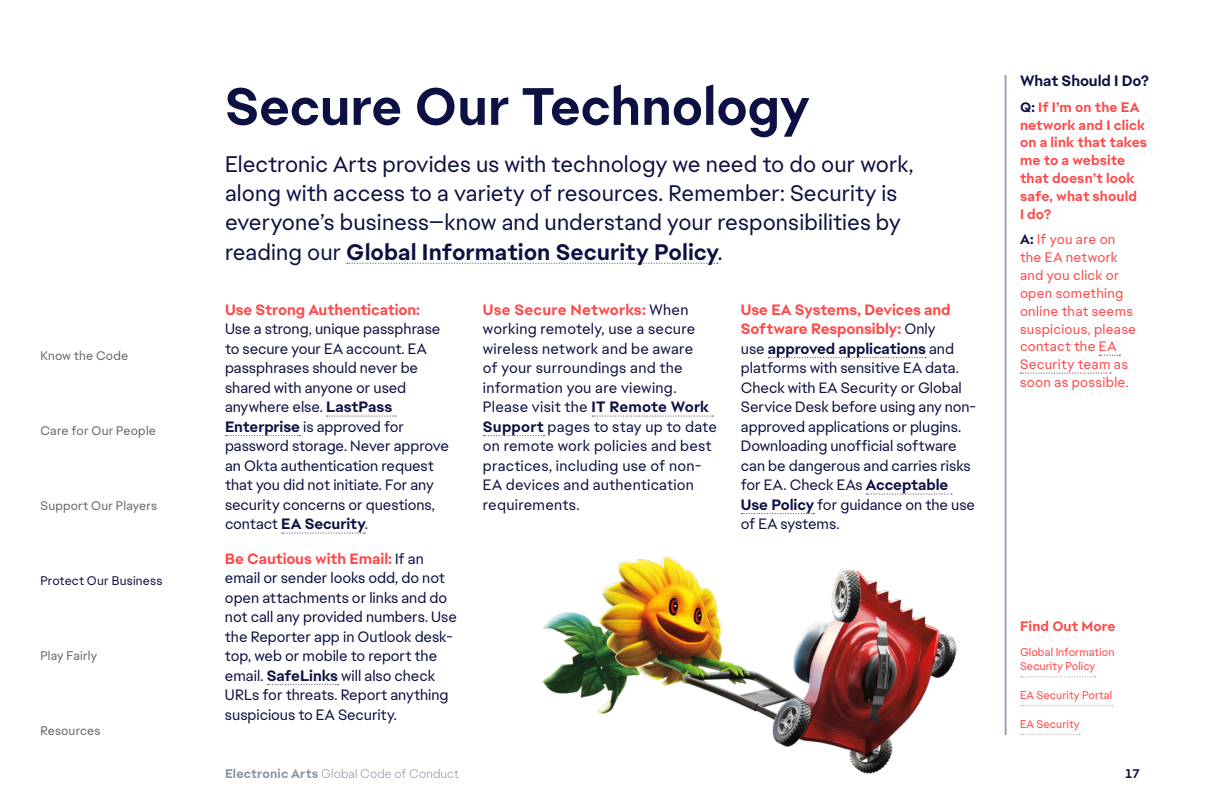
<style>
.page{position:relative;width:1215px;height:810px;background:#fff}
.page>*{position:absolute;margin:0;border:0;box-sizing:border-box;transform-origin:0 0}
.t1{font:700 52.5px "Electronic Arts Text";letter-spacing:-.005em;color:#0d1042}
.t2{font:22.5px/29.2px "Electronic Arts Text";color:#0d1042}
.t3{font:15px/19.5px "Electronic Arts Text";letter-spacing:-.005em;color:#0d1042}
.t4{font:15px/19.5px "Electronic Arts Text";letter-spacing:.015em;color:#0d1042}
.t5{font:700 15px "Electronic Arts Text";letter-spacing:-.01em;color:#ff4747}
.t6{font:700 15px "Electronic Arts Text";letter-spacing:-.01em;color:#0d1042}
.t7{font:13.75px/17.9px "Electronic Arts Text";letter-spacing:.02em;color:#ff4747}
.t8{font:700 13.75px/17.9px "Electronic Arts Text";letter-spacing:.005em;color:#ff4747}
.t9{font:12.5px "Electronic Arts Text";letter-spacing:.01em;color:#63666a}
.t10{font:300 12.5px "Electronic Arts Text";letter-spacing:.01em;color:#8692a4}
.t11{font:12.5px "Electronic Arts Text";letter-spacing:.01em;color:#0d1042}
.t12{font:700 12.5px "Electronic Arts Text";color:#0d1042}
.t13{font:11.25px/13.8px "Electronic Arts Text";color:#ff4747}
.s1{font-weight:700}
.s2{font-weight:700;color:#ff4747}
.s3{color:#0d1042}
.s4{font-weight:700;color:#0d1042}
</style>
<div class="page">
<hr style="left:1005px;top:75px;width:2px;height:660px;background:#95a0b0">
<svg style="left:1021px;top:676px;width:75px;height:2px"></svg>
<svg style="left:1021px;top:705px;width:92px;height:1px"></svg>
<svg style="left:1021px;top:734px;width:59px;height:1px"></svg>
<svg style="left:347px;top:263px;width:371px;height:1px"></svg>
<svg style="left:327px;top:415px;width:69px;height:2px"></svg>
<svg style="left:226px;top:435px;width:74px;height:1px"></svg>
<svg style="left:282px;top:532px;width:83px;height:2px"></svg>
<svg style="left:267px;top:684px;width:71px;height:1px"></svg>
<svg style="left:592px;top:415px;width:121px;height:2px"></svg>
<svg style="left:484px;top:435px;width:60px;height:1px"></svg>
<svg style="left:768px;top:357px;width:158px;height:1px"></svg>
<svg style="left:867px;top:493px;width:85px;height:2px"></svg>
<svg style="left:741px;top:513px;width:73px;height:1px"></svg>
<svg style="left:1100px;top:355px;width:20px;height:1px"></svg>
<svg style="left:1021px;top:372px;width:90px;height:2px"></svg>
<img style="left:542px;top:556px;width:415px;height:218px">
<p class="t9" style="left:40px;top:347px;width:89px">Know the Code</p>
<p class="t9" style="left:40px;top:422px;width:117px">Care for Our People</p>
<p class="t9" style="left:40px;top:497px;width:118px">Support Our Players</p>
<p class="t11" style="left:40px;top:572px;width:124px">Protect Our Business</p>
<p class="t9" style="left:40px;top:647px;width:58px">Play Fairly</p>
<p class="t9" style="left:40px;top:722px;width:62px">Resources</p>
<h1 class="t1" style="left:225px;top:72px;width:586px">Secure Our Technology</h1>
<p class="t2" style="left:225px;top:149px;width:690px">Electronic Arts provides us with technology we need to do our work, along with access to a variety of resources. Remember: Security is everyone’s business—know and understand your responsibilities by reading our <span class="s1">Global Information Security Policy</span>.</p>
<p class="t5" style="left:225px;top:300px;width:197px">Use Strong Authentication:</p>
<p class="t3" style="left:225px;top:319px;width:226px">Use a strong, unique passphrase to secure your EA account. EA passphrases should never be shared with anyone or used anywhere else. <span class="s1">LastPass<br>Enterprise</span> is approved for password storage. Never approve an Okta authentication request that you did not initiate. For any security concerns or questions, contact <span class="s1">EA Security</span>.</p>
<p class="t3" style="left:225px;top:549px;width:233px"><span class="s2">Be Cautious with Email:</span> If an email or sender looks odd, do not open attachments or links and do not call any provided numbers. Use the Reporter app in Outlook desk&shy;top, web or mobile to report the email. <span class="s1">SafeLinks</span> will also check<br>URLs for threats. Report anything suspicious to EA Security.</p>
<p class="t4" style="left:483px;top:300px;width:236px"><span class="s2">Use Secure Networks:</span> When working remotely, use a secure wireless network and be aware<br>of your surroundings and the information you are viewing.<br>Please visit the <span class="s1">IT Remote Work<br>Support</span> pages to stay up to date on remote work policies and best practices, including use of non-<br>EA devices and authentication requirements.</p>
<p class="t3" style="left:741px;top:300px;width:237px"><span class="s2">Use EA Systems, Devices and<br>Software Responsibly:</span> Only<br>use <span class="s1">approved applications</span> and platforms with sensitive EA data.<br>Check with EA Security or Global<br>Service Desk before using any non&shy;approved applications or plugins.<br>Downloading unofficial software can be dangerous and carries risks for EA. Check EAs <span class="s1">Acceptable<br>Use Policy</span> for guidance on the use of EA systems.</p>
<p class="t6" style="left:1020px;top:71px;width:131px">What Should I Do?</p>
<p class="t8" style="left:1020px;top:98px;width:129px"><span class="s3">Q:</span> If I’m on the EA network and I click on a link that takes me to a website that doesn’t look safe, what should<br>I do?</p>
<p class="t7" style="left:1020px;top:230px;width:118px"><span class="s4">A:</span> If you are on the EA network and you click or open something online that seems suspicious, please contact the EA<br>Security team as soon as possible.</p>
<p class="t8" style="left:1020px;top:618px;width:97px">Find Out More</p>
<p class="t13" style="left:1020px;top:645px;width:96px">Global Information<br>Security Policy</p>
<p class="t13" style="left:1020px;top:688px;width:94px">EA Security Portal</p>
<p class="t13" style="left:1020px;top:716px;width:61px">EA Security</p>
<p class="t10" style="left:225px;top:766px;width:235px"><span class="s1">Electronic Arts</span> Global Code of Conduct</p>
<p class="t12" style="left:1126px;top:765px;width:16px">17</p>
</div>
